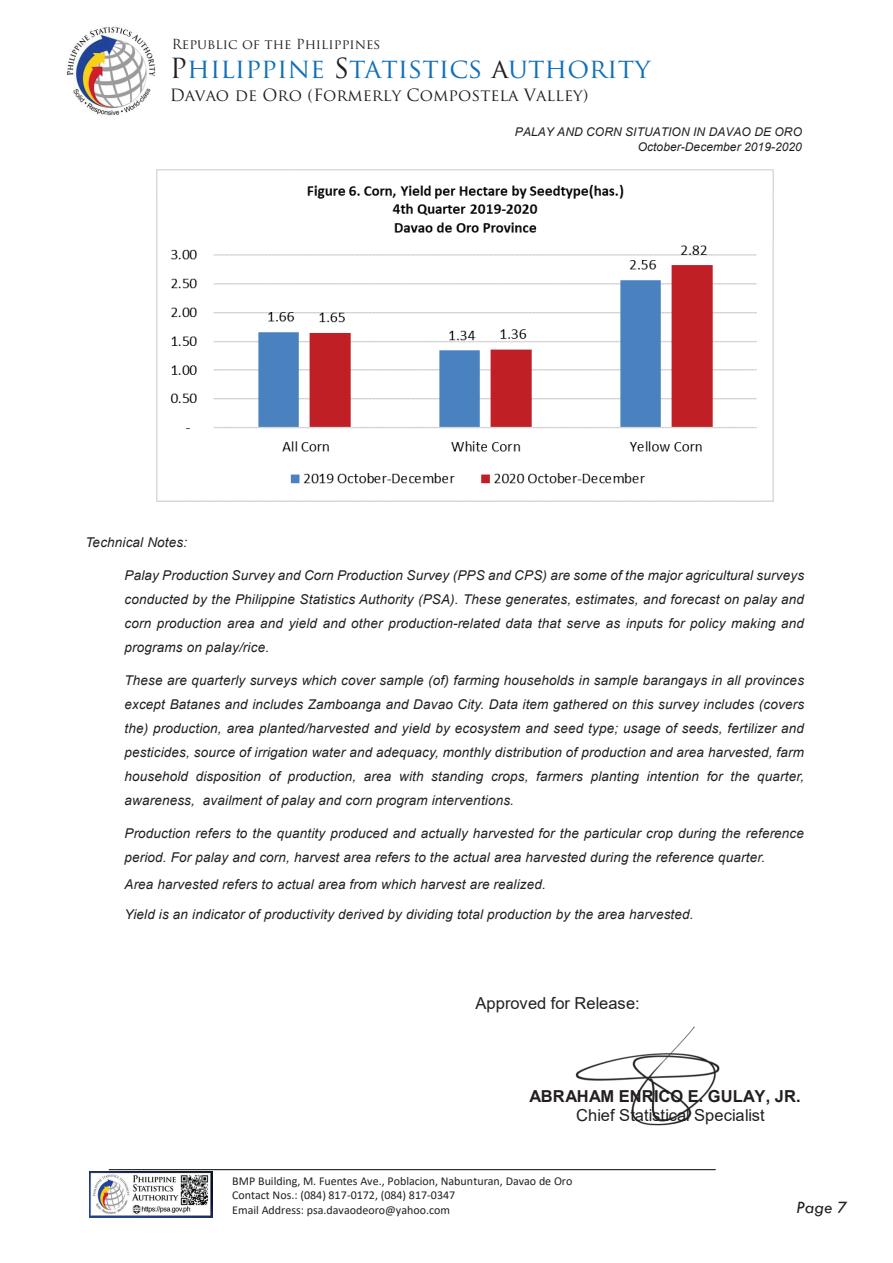
<style>
.page{position:relative;width:893px;height:1263px;background:#fff}
.page>*{position:absolute;margin:0;border:0;box-sizing:border-box;transform-origin:0 0}
.t1{font:27px "Trajan Pro";color:#1170b9}
.t2{font:italic 18px "Tw Cen";color:#231f20}
.t3{font:16.5px "Arial";letter-spacing:.005em;color:#231f20}
.t4{font:16.5px "Trajan Pro";color:#231f20}
.t5{font:700 16.5px "Arial";letter-spacing:.005em;color:#231f20}
.t6{font:italic 13.5px/24px "Arial";letter-spacing:.01em;color:#231f20;text-align:justify}
.t7{font:13.5px "Trajan Pro";color:#231f20}
.t8{font:12px/14.5px "Calibri";color:#231f20}
.t9{font:italic 12px/14.4px "Arial";letter-spacing:.005em;color:#231f20;text-align:right}
.s1{color:#231f20}
</style>
<div class="page">
<img style="left:66px;top:26px;width:89px;height:90px">
<hr style="left:109px;top:1169px;width:607px;height:1px;background:#231f20">
<img style="left:575px;top:1026px;width:145px;height:100px">
<img style="left:156px;top:169px;width:617px;height:332px">
<img style="left:89px;top:1172px;width:123px;height:45px">
<p class="t7" style="left:172px;top:35px;width:210px">Republic of the Philippines</p>
<h1 class="t1" style="left:170px;top:51px;width:482px"><span class="s1">P</span>hilippine <span class="s1">S</span>tatistics <span class="s1">a</span>uthority</h1>
<p class="t4" style="left:170px;top:85px;width:420px">Davao de Oro (Formerly Compostela Valley)</p>
<p class="t9" style="left:515px;top:125px;width:289px">PALAY AND CORN SITUATION IN DAVAO DE ORO<br>October-December 2019-2020</p>
<p class="t6" style="left:85px;top:530px;width:103px">Technical Notes:</p>
<p class="t6" style="left:124px;top:563px;width:681px">Palay Production Survey and Corn Production Survey (PPS and CPS) are some of the major agricultural surveys conducted by the Philippine Statistics Authority (PSA). These generates, estimates, and forecast on palay and corn production area and yield and other production-related data that serve as inputs for policy making and programs on palay/rice.</p>
<p class="t6" style="left:124px;top:668px;width:681px">These are quarterly surveys which cover sample (of) farming households in sample barangays in all provinces except Batanes and includes Zamboanga and Davao City. Data item gathered on this survey includes (covers the) production, area planted/harvested and yield by ecosystem and seed type; usage of seeds, fertilizer and pesticides, source of irrigation water and adequacy, monthly distribution of production and area harvested, farm household disposition of production, area with standing crops, farmers planting intention for the quarter, awareness, availment of palay and corn program interventions.</p>
<p class="t6" style="left:124px;top:821px;width:681px">Production refers to the quantity produced and actually harvested for the particular crop during the reference period. For palay and corn, harvest area refers to the actual area harvested during the reference quarter.</p>
<p class="t6" style="left:124px;top:872px;width:423px">Area harvested refers to actual area from which harvest are realized.</p>
<p class="t6" style="left:124px;top:902px;width:571px">Yield is an indicator of productivity derived by dividing total production by the area harvested.</p>
<p class="t3" style="left:476px;top:992px;width:166px">Approved for Release:</p>
<p class="t5" style="left:530px;top:1084px;width:272px">ABRAHAM ENRICO E. GULAY, JR.</p>
<p class="t3" style="left:576px;top:1104px;width:190px">Chief Statistical Specialist</p>
<p class="t8" style="left:232px;top:1173px;width:342px">BMP Building, M. Fuentes Ave., Poblacion, Nabunturan, Davao de Oro<br>Contact Nos.: (084) 817-0172, (084) 817-0347<br>Email Address: psa.davaodeoro@yahoo.com</p>
<h2 class="t2" style="left:796px;top:1196px;width:53px">Page 7</h2>
</div>
